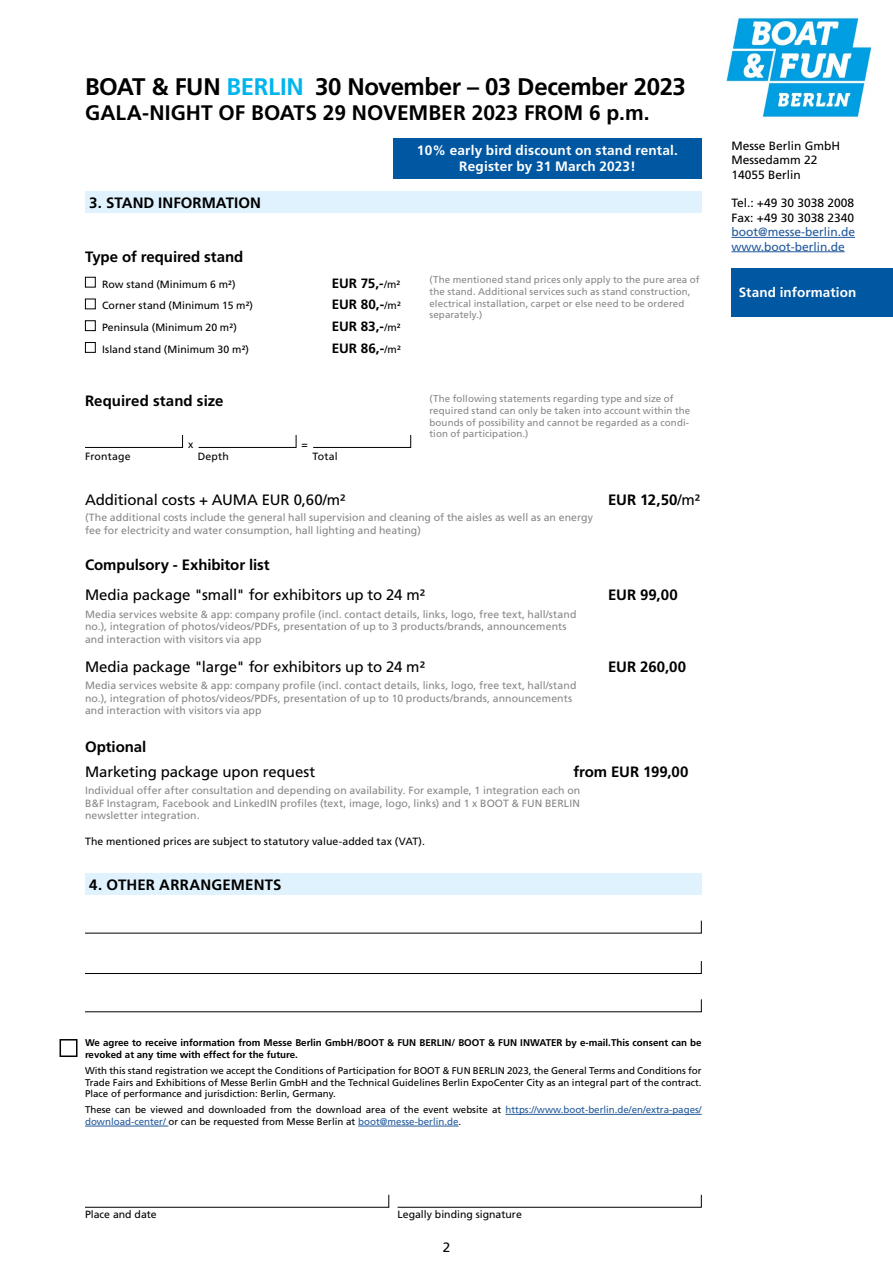
<style>
.page{position:relative;width:893px;height:1263px;background:#fff}
.page>*{position:absolute;margin:0;border:0;box-sizing:border-box;transform-origin:0 0}
.t1{font:700 24px "Frutiger LT Std";letter-spacing:-.02em;color:#000}
.t2{font:700 21px "Frutiger LT Std";color:#000}
.t3{font:700 15px "Frutiger LT Std";color:#000}
.t4{font:15px "Frutiger LT Std";letter-spacing:-.005em;color:#000}
.t5{font:700 13.65px/16.4px "Frutiger LT Std";letter-spacing:.015em;color:#fff;text-align:center}
.t6{font:700 13.5px "Frutiger LT Std";letter-spacing:.005em;color:#000}
.t7{font:700 13.5px "Frutiger LT Std";letter-spacing:.01em;color:#fff}
.t8{font:13.5px "Frutiger LT Std";color:#000}
.t9{font:12px/14.4px "Frutiger LT Std";color:#000}
.t10{font:12px/14.4px "Frutiger LT Std";color:#22599b}
.t11{font:10.5px/12.6px "Frutiger LT Std";letter-spacing:.005em;color:#868786}
.t12{font:10.5px "Frutiger LT Std";letter-spacing:.005em;color:#000}
.t13{font:9.75px/11.7px "Frutiger LT Std";color:#000;text-align:justify}
.t14{font:9.75px/11.7px "Frutiger LT Std";letter-spacing:.01em;color:#868786}
.t15{font:700 9.75px/11.7px "Frutiger LT Std";color:#000}
.s1{color:#00b5ed}
.s2{font-weight:400;font-size:10.5px}
.s3{font-weight:400}
.s4{color:#22599b}
</style>
<div class="page">
<hr style="left:731px;top:237px;width:124px;height:1px;background:#22599b">
<hr style="left:731px;top:251px;width:114px;height:1px;background:#22599b">
<img style="left:727px;top:17px;width:145px;height:101px">
<svg style="left:85px;top:1194px;width:304px;height:14px"></svg>
<svg style="left:397px;top:1194px;width:305px;height:14px"></svg>
<div style="left:85px;top:277px;width:11px;height:10px;border:1px solid #000"></div>
<div style="left:85px;top:299px;width:11px;height:10px;border:1px solid #000"></div>
<div style="left:85px;top:320px;width:11px;height:11px;border:1px solid #000"></div>
<div style="left:85px;top:342px;width:11px;height:11px;border:1px solid #000"></div>
<svg style="left:85px;top:435px;width:98px;height:13px"></svg>
<svg style="left:198px;top:435px;width:99px;height:13px"></svg>
<svg style="left:313px;top:435px;width:98px;height:13px"></svg>
<div style="left:393px;top:139px;width:309px;height:40px;background:#0057a2"></div>
<hr style="left:505px;top:1114px;width:197px;height:1px;background:#22599b">
<hr style="left:85px;top:1126px;width:83px;height:1px;background:#22599b">
<hr style="left:358px;top:1126px;width:101px;height:1px;background:#22599b">
<div style="left:60px;top:1039px;width:17px;height:18px;border:2px solid #000"></div>
<div style="left:85px;top:191px;width:617px;height:22px;background:#dff2fd"></div>
<svg style="left:85px;top:920px;width:617px;height:14px"></svg>
<svg style="left:85px;top:961px;width:617px;height:13px"></svg>
<svg style="left:85px;top:999px;width:617px;height:13px"></svg>
<div style="left:85px;top:873px;width:617px;height:22px;background:#dff2fd"></div>
<div style="left:731px;top:268px;width:162px;height:48px;background:#0057a2"></div>
<h1 class="t1" style="left:85px;top:72px;width:602px">BOAT &amp; FUN <span class="s1">BERLIN</span> 30 November – 03 December 2023</h1>
<h2 class="t2" style="left:85px;top:100px;width:566px">GALA-NIGHT OF BOATS 29 NOVEMBER 2023 FROM 6 p.m.</h2>
<h3 class="t5" style="left:417px;top:142px;width:263px">10% early bird discount on stand rental.<br>Register by 31 March 2023!</h3>
<h3 class="t3" style="left:89px;top:194px;width:173px">3. STAND INFORMATION</h3>
<h3 class="t3" style="left:85px;top:248px;width:160px">Type of required stand</h3>
<p class="t12" style="left:102px;top:278px;width:135px">Row stand (Minimum 6 m²)</p>
<p class="t6" style="left:332px;top:275px;width:70px">EUR 75,-<span class="s2">/m²</span></p>
<p class="t12" style="left:102px;top:299px;width:153px">Corner stand (Minimum 15 m²)</p>
<p class="t6" style="left:332px;top:297px;width:71px">EUR 80,-<span class="s2">/m²</span></p>
<p class="t12" style="left:102px;top:321px;width:136px">Peninsula (Minimum 20 m²)</p>
<p class="t6" style="left:332px;top:318px;width:71px">EUR 83,-<span class="s2">/m²</span></p>
<p class="t12" style="left:102px;top:343px;width:149px">Island stand (Minimum 30 m²)</p>
<p class="t6" style="left:332px;top:340px;width:71px">EUR 86,-<span class="s2">/m²</span></p>
<h3 class="t3" style="left:85px;top:392px;width:140px">Required stand size</h3>
<p class="t12" style="left:188px;top:438px;width:7px">x</p>
<p class="t12" style="left:302px;top:438px;width:8px">=</p>
<p class="t12" style="left:85px;top:450px;width:47px">Frontage</p>
<p class="t12" style="left:198px;top:450px;width:33px">Depth</p>
<p class="t12" style="left:313px;top:450px;width:27px">Total</p>
<p class="t14" style="left:429px;top:274px;width:272px">(The mentioned stand prices only apply to the pure area of the stand. Additional services such as stand construction, electrical installation, carpet or else need to be ordered separately.)</p>
<p class="t14" style="left:429px;top:393px;width:262px">(The following statements regarding type and size of required stand can only be taken into account within the bounds of possibility and cannot be regarded as a condi&shy;tion of participation.)</p>
<h3 class="t4" style="left:85px;top:490px;width:262px">Additional costs + AUMA EUR 0,60/m²</h3>
<h3 class="t3" style="left:608px;top:490px;width:94px">EUR 12,50<span class="s3">/m²</span></h3>
<p class="t11" style="left:85px;top:511px;width:510px">(The additional costs include the general hall supervision and cleaning of the aisles as well as an energy fee for electricity and water consumption, hall lighting and heating)</p>
<h3 class="t3" style="left:85px;top:556px;width:186px">Compulsory - Exhibitor list</h3>
<h3 class="t4" style="left:85px;top:586px;width:342px">Media package "small" for exhibitors up to 24 m²</h3>
<h3 class="t3" style="left:608px;top:586px;width:71px">EUR 99,00</h3>
<p class="t11" style="left:85px;top:608px;width:493px">Media services website &amp; app: company profile (incl. contact details, links, logo, free text, hall/stand no.), integration of photos/videos/PDFs, presentation of up to 3 products/brands, announcements and interaction with visitors via app</p>
<h3 class="t4" style="left:85px;top:658px;width:342px">Media package "large" for exhibitors up to 24 m²</h3>
<h3 class="t3" style="left:608px;top:658px;width:80px">EUR 260,00</h3>
<p class="t11" style="left:85px;top:679px;width:493px">Media services website &amp; app: company profile (incl. contact details, links, logo, free text, hall/stand no.), integration of photos/videos/PDFs, presentation of up to 10 products/brands, announcements and interaction with visitors via app</p>
<h3 class="t3" style="left:85px;top:738px;width:63px">Optional</h3>
<h3 class="t4" style="left:85px;top:763px;width:232px">Marketing package upon request</h3>
<h3 class="t3" style="left:573px;top:763px;width:117px">from EUR 199,00</h3>
<p class="t11" style="left:85px;top:784px;width:497px;text-align:justify">Individual offer after consultation and depending on availability. For example, 1 integration each on B&amp;F Instagram, Facebook and LinkedIN profiles (text, image, logo, links) and 1 x BOOT &amp; FUN BERLIN newsletter integration.</p>
<p class="t12" style="left:85px;top:835px;width:341px">The mentioned prices are subject to statutory value-added tax (VAT).</p>
<h3 class="t3" style="left:89px;top:876px;width:194px">4. OTHER ARRANGEMENTS</h3>
<p class="t9" style="left:731px;top:138px;width:110px">Messe Berlin GmbH<br>Messedamm 22<br>14055 Berlin</p>
<p class="t9" style="left:731px;top:196px;width:124px">Tel.: +49 30 3038 2008<br>Fax: +49 30 3038 2340</p>
<p class="t10" style="left:731px;top:225px;width:125px">boot@messe-berlin.de www.boot-berlin.de</p>
<p class="t7" style="left:739px;top:285px;width:119px">Stand information</p>
<p class="t15" style="left:85px;top:1037px;width:618px">We agree to receive information from Messe Berlin GmbH/BOOT &amp; FUN BERLIN/ BOOT &amp; FUN INWATER by e-mail.This consent can be revoked at any time with effect for the future.</p>
<p class="t13" style="left:85px;top:1065px;width:618px">With this stand registration we accept the Conditions of Participation for BOOT &amp; FUN BERLIN 2023, the General Terms and Conditions for Trade Fairs and Exhibitions of Messe Berlin GmbH and the Technical Guidelines Berlin ExpoCenter City as an integral part of the contract.<br>Place of performance and jurisdiction: Berlin, Germany.</p>
<p class="t13" style="left:85px;top:1104px;width:618px">These can be viewed and downloaded from the download area of the event website at <span class="s4">https://www.boot-berlin.de/en/extra-pages/ download-center/</span> or can be requested from Messe Berlin at <span class="s4">boot@messe-berlin.de</span>.</p>
<p class="t12" style="left:85px;top:1208px;width:73px">Place and date</p>
<p class="t12" style="left:398px;top:1208px;width:126px">Legally binding signature</p>
<p class="t8" style="left:443px;top:1239px;width:9px">2</p>
</div>
